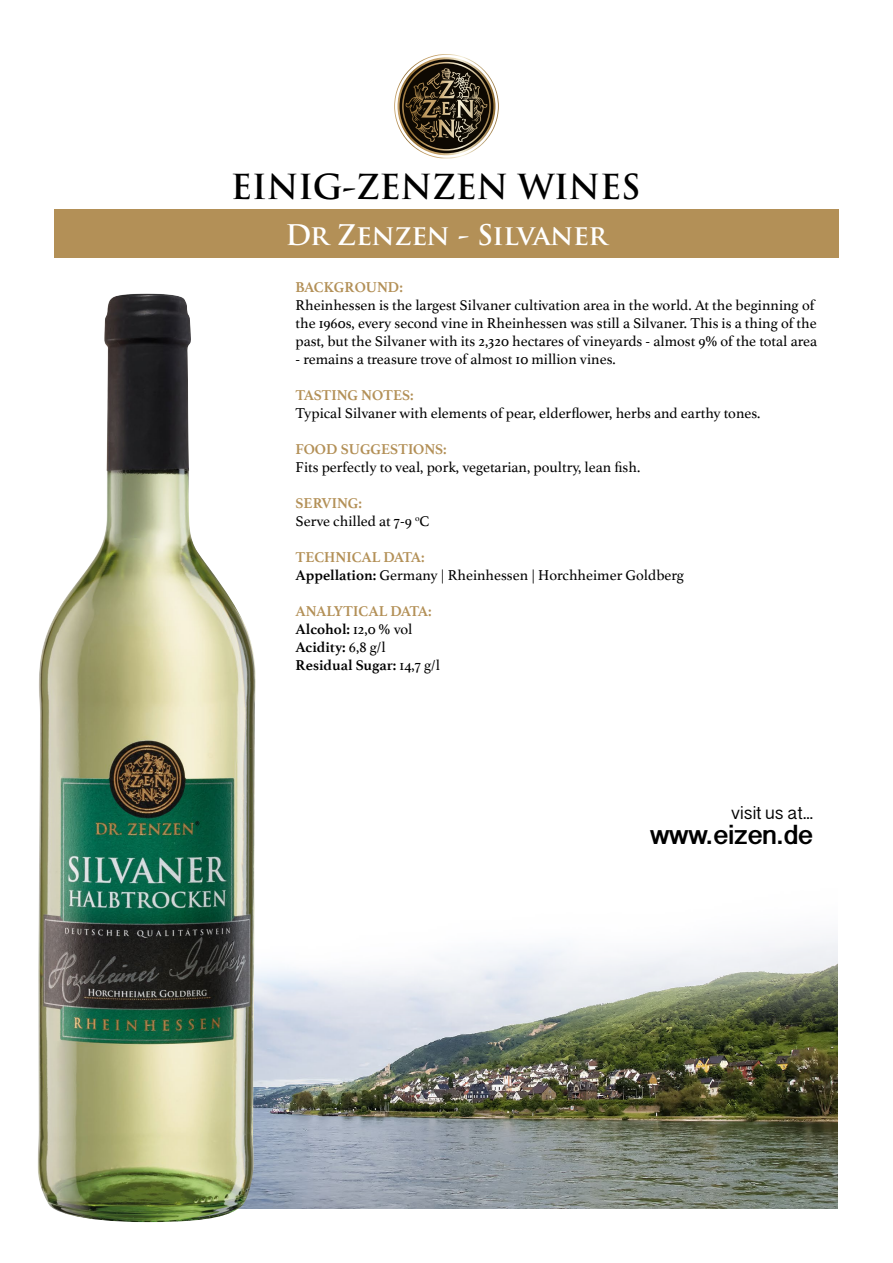
<style>
.page{position:relative;width:893px;height:1263px;background:#fff}
.page>*{position:absolute;margin:0;border:0;box-sizing:border-box;transform-origin:0 0}
.t1{font:700 33.6px "Trajan Pro";letter-spacing:-.01em;color:#000}
.t2{font:700 27.75px "Trajan Pro";letter-spacing:-.03em;color:#fff}
.t3{font:700 27.45px "Devanagari Sangam MN";letter-spacing:-.01em;color:#000}
.t4{font:18.45px "Devanagari Sangam MN";letter-spacing:-.01em;color:#000}
.t5{font:15px/18px "Athelas";color:#000}
.t6{font:700 15px/18px "Athelas";color:#000}
.t7{font:700 15px "Athelas";color:#b39057}
.s1{font-weight:700;color:#b39057}
.s2{font-weight:700}
.s3{color:#b39057}
.s4{font-weight:400}
</style>
<div class="page">
<img style="left:257px;top:936px;width:581px;height:272px">
<div style="left:54px;top:210px;width:785px;height:48px;background:#b39057"></div>
<svg style="left:394px;top:54px;width:105px;height:104px"></svg>
<img style="left:37px;top:294px;width:220px;height:928px">
<h1 class="t1" style="left:231px;top:166px;width:411px">EINIG-ZENZEN WINES</h1>
<h2 class="t2" style="left:285px;top:218px;width:323px">Dr Zenzen - Silvaner</h2>
<p class="t7" style="left:296px;top:275px;width:109px">BACKGROUND:</p>
<p class="t5" style="left:296px;top:295px;width:523px">Rheinhessen is the largest Silvaner cultivation area in the world. At the beginning of the 1960s, every second vine in Rheinhessen was still a Silvaner. This is a thing of the past, but the Silvaner with its 2,320 hectares of vineyards - almost 9% of the total area</p>
<p class="t5" style="left:296px;top:349px;width:322px">- remains a treasure trove of almost 10 million vines.</p>
<p class="t7" style="left:296px;top:383px;width:120px">TASTING NOTES:</p>
<p class="t5" style="left:296px;top:403px;width:466px">Typical Silvaner with elements of pear, elderflower, herbs and earthy tones.</p>
<p class="t7" style="left:296px;top:437px;width:153px">FOOD SUGGESTIONS:</p>
<p class="t5" style="left:296px;top:457px;width:346px">Fits perfectly to veal, pork, vegetarian, poultry, lean fish.</p>
<p class="t5" style="left:296px;top:493px;width:136px"><span class="s1">SERVING:<br></span>Serve chilled at 7-9 <sup>o</sup>C</p>
<p class="t5" style="left:296px;top:547px;width:390px"><span class="s1">TECHNICAL DATA:<br></span><span class="s2">Appellation:</span> Germany | Rheinhessen | Horchheimer Goldberg</p>
<p class="t6" style="left:296px;top:601px;width:146px"><span class="s3">ANALYTICAL DATA:<br></span>Alcohol: <span class="s4">12,0 % vol<br></span>Acidity: <span class="s4">6,8 g/l<br></span>Residual Sugar: <span class="s4">14,7 g/l</span></p>
<p class="t4" style="left:731px;top:801px;width:83px">visit us at...</p>
<h3 class="t3" style="left:650px;top:818px;width:165px">www.eizen.de</h3>
</div>
